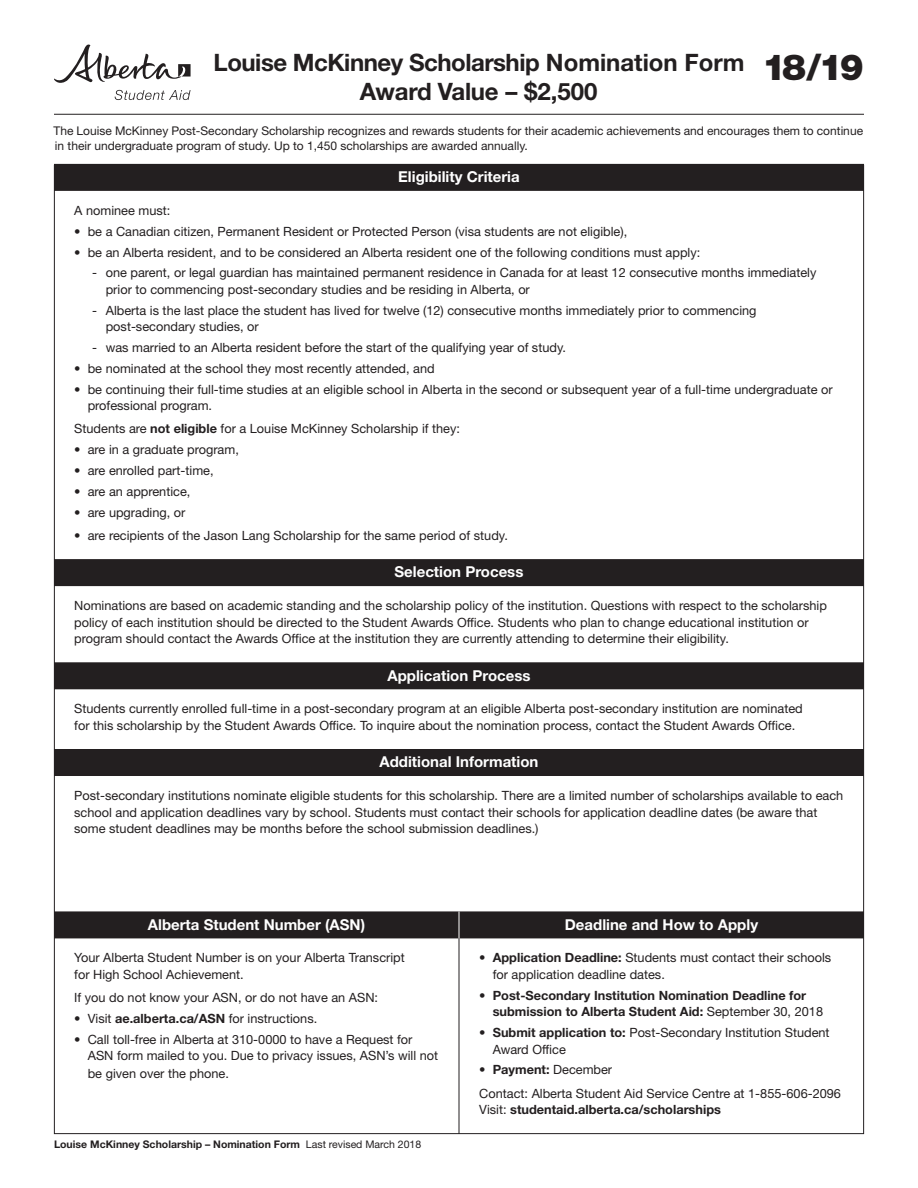
<style>
.page{position:relative;width:918px;height:1188px;background:#fff}
.page>*{position:absolute;margin:0;border:0;box-sizing:border-box;transform-origin:0 0}
.t1{font:900 36px "Helvetica Neue LT Std";color:#231f20}
.t2{font:700 24px/28.5px "Helvetica Neue LT Std";letter-spacing:-.02em;color:#231f20;text-align:center}
.t3{font:700 15px "Helvetica Neue LT Std";color:#fff}
.t4{font:12.75px/16.5px "Helvetica Neue LT Std";color:#231f20}
.t5{font:700 12.75px/16.5px "Helvetica Neue LT Std";color:#231f20}
.t6{font:12px/15px "Helvetica Neue LT Std";color:#231f20}
.t7{font:700 10.5px "Helvetica Neue LT Std";color:#231f20}
.s1{font-weight:700}
.s2{font-weight:700;font-size:15px;color:#fff}
.s3{font-weight:400}
</style>
<div class="page">
<hr style="left:54px;top:114px;width:810px;height:1px;background:#231f20">
<svg style="left:54px;top:45px;width:137px;height:55px"></svg>
<div style="left:54px;top:164px;width:810px;height:27px;background:#231f20"></div>
<div style="left:54px;top:559px;width:810px;height:27px;background:#231f20"></div>
<div style="left:54px;top:662px;width:810px;height:27px;background:#231f20"></div>
<div style="left:54px;top:749px;width:810px;height:27px;background:#231f20"></div>
<div style="left:54px;top:911px;width:405px;height:27px;background:#231f20"></div>
<div style="left:459px;top:911px;width:405px;height:27px;background:#231f20"></div>
<hr style="left:459px;top:935px;width:1px;height:199px;background:#231f20">
<svg style="left:459px;top:912px;width:1px;height:27px"></svg>
<h1 class="t1" style="left:762px;top:45px;width:103px">18/19</h1>
<h2 class="t2" style="left:214px;top:48px;width:532px">Louise McKinney Scholarship Nomination Form<br>Award Value – $2,500</h2>
<p class="t6" style="left:54px;top:123px;width:811px">The Louise McKinney Post-Secondary Scholarship recognizes and rewards students for their academic achievements and encourages them to continue in their undergraduate program of study. Up to 1,450 scholarships are awarded annually.</p>
<p class="t3" style="left:398px;top:168px;width:123px">Eligibility Criteria</p>
<p class="t4" style="left:74px;top:202px;width:98px">A nominee must:</p>
<p class="t4" style="left:74px;top:223px;width:555px">• be a Canadian citizen, Permanent Resident or Protected Person (visa students are not eligible),</p>
<p class="t4" style="left:74px;top:244px;width:628px">• be an Alberta resident, and to be considered an Alberta resident one of the following conditions must apply:</p>
<p class="t4" style="left:106px;top:264px;width:712px;text-indent:-14px">- one parent, or legal guardian has maintained permanent residence in Canada for at least 12 consecutive months immediately prior to commencing post-secondary studies and be residing in Alberta, or</p>
<p class="t4" style="left:106px;top:302px;width:652px;text-indent:-14px">- Alberta is the last place the student has lived for twelve (12) consecutive months immediately prior to commencing post-secondary studies, or</p>
<p class="t4" style="left:92px;top:339px;width:475px">- was married to an Alberta resident before the start of the qualifying year of study.</p>
<p class="t4" style="left:74px;top:360px;width:362px">• be nominated at the school they most recently attended, and</p>
<p class="t4" style="left:88px;top:381px;width:746px;text-indent:-14px">• be continuing their full-time studies at an eligible school in Alberta in the second or subsequent year of a full-time undergraduate or professional program.</p>
<p class="t4" style="left:74px;top:420px;width:387px">Students are <span class="s1">not eligible</span> for a Louise McKinney Scholarship if they:</p>
<p class="t4" style="left:74px;top:441px;width:166px">• are in a graduate program,</p>
<p class="t4" style="left:74px;top:462px;width:141px">• are enrolled part-time,</p>
<p class="t4" style="left:74px;top:483px;width:118px">• are an apprentice,</p>
<p class="t4" style="left:74px;top:504px;width:113px">• are upgrading, or</p>
<p class="t4" style="left:74px;top:527px;width:435px">• are recipients of the Jason Lang Scholarship for the same period of study.</p>
<p class="t3" style="left:395px;top:563px;width:130px">Selection Process</p>
<p class="t4" style="left:74px;top:597px;width:754px">Nominations are based on academic standing and the scholarship policy of the institution. Questions with respect to the scholarship policy of each institution should be directed to the Student Awards Office. Students who plan to change educational institution or program should contact the Awards Office at the institution they are currently attending to determine their eligibility.</p>
<p class="t3" style="left:387px;top:666px;width:145px">Application Process</p>
<p class="t4" style="left:74px;top:700px;width:730px">Students currently enrolled full-time in a post-secondary program at an eligible Alberta post-secondary institution are nominated for this scholarship by the Student Awards Office. To inquire about the nomination process, contact the Student Awards Office.</p>
<p class="t3" style="left:379px;top:753px;width:161px">Additional Information</p>
<p class="t4" style="left:74px;top:787px;width:771px">Post-secondary institutions nominate eligible students for this scholarship. There are a limited number of scholarships available to each school and application deadlines vary by school. Students must contact their schools for application deadline dates (be aware that some student deadlines may be months before the school submission deadlines.)</p>
<p class="t3" style="left:148px;top:915px;width:219px">Alberta Student Number (ASN)</p>
<p class="t4" style="left:74px;top:950px;width:332px">Your Alberta Student Number is on your Alberta Transcript for High School Achievement.</p>
<p class="t4" style="left:74px;top:989px;width:305px">If you do not know your ASN, or do not have an ASN:</p>
<p class="t4" style="left:74px;top:1010px;width:245px">• Visit <span class="s1">ae.alberta.ca/ASN</span> for instructions.</p>
<p class="t4" style="left:88px;top:1031px;width:352px;text-indent:-14px">• Call toll-free in Alberta at 310-0000 to have a Request for<br>ASN form mailed to you. Due to privacy issues, ASN’s will not be given over the phone.<span class="s2">D</span></p>
<p class="t7" style="left:54px;top:1138px;width:369px">Louise McKinney Scholarship – Nomination Form <span class="s3">Last revised March 2018</span></p>
<p class="t3" style="left:565px;top:915px;width:195px">Deadline and How to Apply</p>
<p class="t4" style="left:493px;top:950px;width:340px;text-indent:-14px">• <span class="s1">Application Deadline:</span> Students must contact their schools for application deadline dates.</p>
<p class="t5" style="left:493px;top:987px;width:332px;text-indent:-14px"><span class="s3">•</span> Post-Secondary Institution Nomination Deadline for submission to Alberta Student Aid: <span class="s3">September 30, 2018</span></p>
<p class="t4" style="left:493px;top:1024px;width:338px;text-indent:-14px">• <span class="s1">Submit application to:</span> Post-Secondary Institution Student<br>Award Office</p>
<p class="t4" style="left:479px;top:1058px;width:363px;line-height:23.2px">• <span class="s1">Payment:</span> December<br>Contact: Alberta Student Aid Service Centre at 1-855-606-2096</p>
<p class="t5" style="left:479px;top:1101px;width:243px"><span class="s3">Visit:</span> studentaid.alberta.ca/scholarships</p>
</div>
